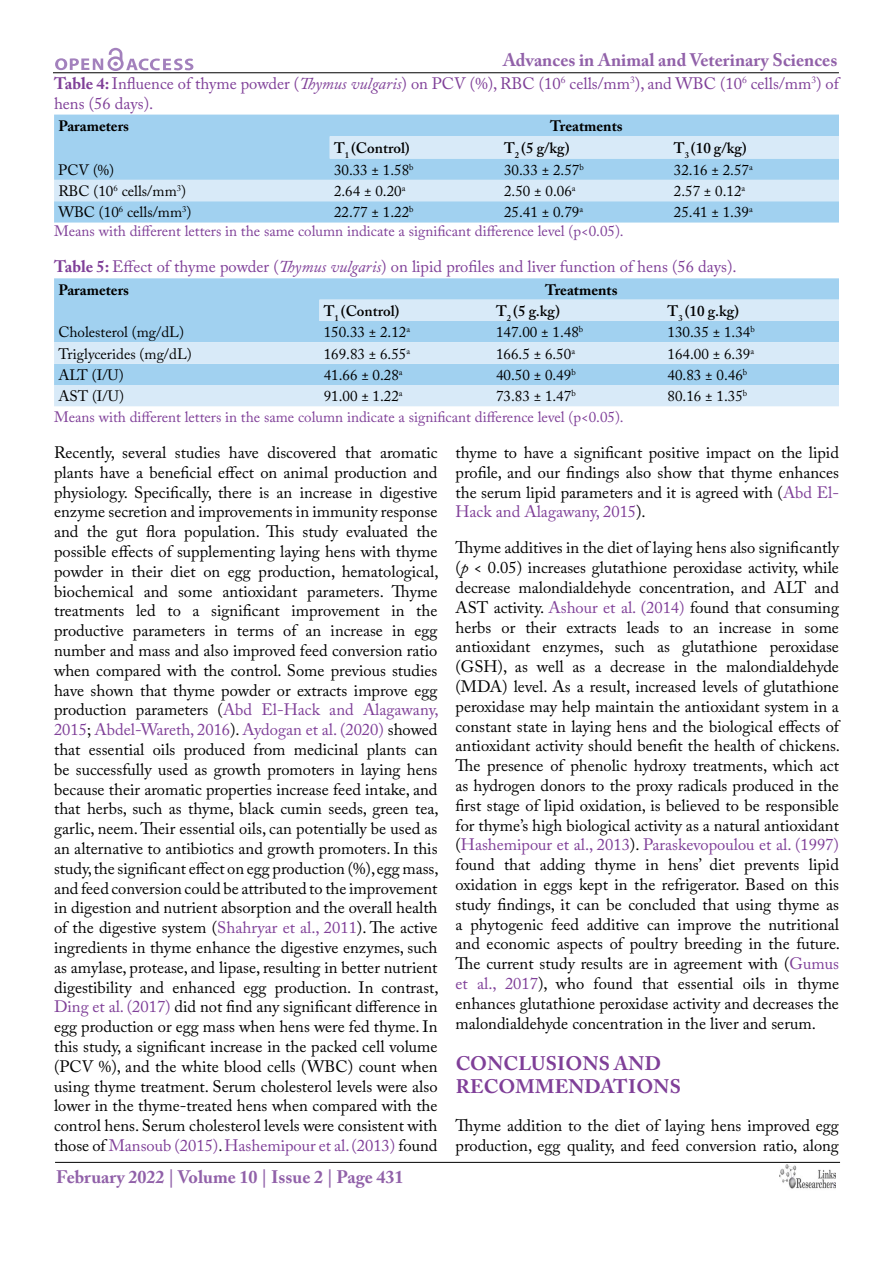
<style>
.page{position:relative;width:893px;height:1263px;background:#fff}
.page>*{position:absolute;margin:0;border:0;box-sizing:border-box;transform-origin:0 0}
.t1{font:700 19.5px/23.4px "Adobe Caslon Pro";letter-spacing:.015em;color:#7f3f98}
.t2{font:700 18px "Adobe Caslon Pro";color:#9161a9}
.t3{font:16.5px/19.8px "Adobe Caslon Pro";color:#000;text-align:justify}
.t4{font:16.5px/19.8px "Adobe Caslon Pro";color:#7f3f98}
.t5{font:15px "Adobe Caslon Pro";color:#000}
.t6{font:15px "Adobe Caslon Pro";color:#7f3f98}
.t7{font:600 15px "Adobe Caslon Pro";color:#000}
.t8{font:700 15px "Adobe Caslon Pro";color:#000}
.s1{font-weight:700}
.s2{font-style:italic}
.s3{color:#7f3f98}
</style>
<div class="page">
<hr style="left:53px;top:72px;width:786px;height:1px;background:#000">
<hr style="left:55px;top:1162px;width:785px;height:1px;background:#000">
<svg style="left:55px;top:48px;width:138px;height:23px"></svg>
<img style="left:780px;top:1164px;width:55px;height:25px">
<div style="left:54px;top:115px;width:785px;height:108px;background:#a1d1f0"></div>
<svg style="left:54px;top:136px;width:785px;height:65px;background:#bfdef4"></svg>
<svg style="left:54px;top:278px;width:785px;height:22px;background:#a3d2f0"></svg>
<svg style="left:54px;top:300px;width:785px;height:106px;background:#bedef4"></svg>
<p class="t2" style="left:503px;top:50px;width:336px">Advances in Animal and Veterinary Sciences</p>
<p class="t4" style="left:54px;top:73px;width:786px"><span class="s1">Table 4:</span> Influence of thyme powder (<span class="s2">Thymus vulgaris</span>) on PCV (%), RBC (10<sup>6</sup> cells/mm<sup>3</sup>), and WBC (10<sup>6</sup> cells/mm<sup>3</sup>) of hens (56 days).</p>
<p class="t8" style="left:58px;top:117px;width:72px">Parameters</p>
<p class="t8" style="left:550px;top:117px;width:74px">Treatments</p>
<p class="t7" style="left:334px;top:139px;width:77px">T<sub>1</sub> (Control)</p>
<p class="t7" style="left:504px;top:139px;width:67px">T<sub>2</sub> (5 g/kg)</p>
<p class="t7" style="left:674px;top:139px;width:74px">T<sub>3</sub> (10 g/kg)</p>
<p class="t5" style="left:58px;top:161px;width:57px">PCV (%)</p>
<p class="t5" style="left:334px;top:161px;width:81px">30.33 ± 1.58<sup>b</sup></p>
<p class="t5" style="left:504px;top:161px;width:81px">30.33 ± 2.57<sup>b</sup></p>
<p class="t5" style="left:674px;top:161px;width:80px">32.16 ± 2.57<sup>a</sup></p>
<p class="t5" style="left:58px;top:182px;width:129px">RBC (10<sup>6</sup> cells/mm<sup>3</sup>)</p>
<p class="t5" style="left:334px;top:182px;width:73px">2.64 ± 0.20<sup>a</sup></p>
<p class="t5" style="left:504px;top:182px;width:73px">2.50 ± 0.06<sup>a</sup></p>
<p class="t5" style="left:674px;top:182px;width:73px">2.57 ± 0.12<sup>a</sup></p>
<p class="t5" style="left:58px;top:203px;width:135px">WBC (10<sup>6</sup> cells/mm<sup>3</sup>)</p>
<p class="t5" style="left:334px;top:203px;width:81px">22.77 ± 1.22<sup>b</sup></p>
<p class="t5" style="left:504px;top:203px;width:80px">25.41 ± 0.79<sup>a</sup></p>
<p class="t5" style="left:674px;top:203px;width:80px">25.41 ± 1.39<sup>a</sup></p>
<p class="t6" style="left:54px;top:222px;width:571px">Means with different letters in the same column indicate a significant difference level (p&lt;0.05).</p>
<p class="t4" style="left:54px;top:257px;width:684px"><span class="s1">Table 5:</span> Effect of thyme powder (<span class="s2">Thymus vulgaris</span>) on lipid profiles and liver function of hens (56 days).</p>
<p class="t8" style="left:58px;top:281px;width:72px">Parameters</p>
<p class="t8" style="left:545px;top:281px;width:74px">Treatments</p>
<p class="t7" style="left:324px;top:302px;width:77px">T<sub>1</sub> (Control)</p>
<p class="t7" style="left:496px;top:302px;width:65px">T<sub>2</sub> (5 g.kg)</p>
<p class="t7" style="left:668px;top:302px;width:73px">T<sub>3</sub> (10 g.kg)</p>
<p class="t5" style="left:58px;top:323px;width:127px">Cholesterol (mg/dL)</p>
<p class="t5" style="left:324px;top:323px;width:88px">150.33 ± 2.12<sup>a</sup></p>
<p class="t5" style="left:496px;top:323px;width:89px">147.00 ± 1.48<sup>b</sup></p>
<p class="t5" style="left:668px;top:323px;width:89px">130.35 ± 1.34<sup>b</sup></p>
<p class="t5" style="left:58px;top:345px;width:135px">Triglycerides (mg/dL)</p>
<p class="t5" style="left:324px;top:345px;width:88px">169.83 ± 6.55<sup>a</sup></p>
<p class="t5" style="left:496px;top:345px;width:80px">166.5 ± 6.50<sup>a</sup></p>
<p class="t5" style="left:668px;top:345px;width:88px">164.00 ± 6.39<sup>a</sup></p>
<p class="t5" style="left:58px;top:366px;width:67px">ALT (I/U)</p>
<p class="t5" style="left:324px;top:366px;width:80px">41.66 ± 0.28<sup>a</sup></p>
<p class="t5" style="left:496px;top:366px;width:81px">40.50 ± 0.49<sup>b</sup></p>
<p class="t5" style="left:668px;top:366px;width:81px">40.83 ± 0.46<sup>b</sup></p>
<p class="t5" style="left:58px;top:387px;width:67px">AST (I/U)</p>
<p class="t5" style="left:324px;top:387px;width:80px">91.00 ± 1.22<sup>a</sup></p>
<p class="t5" style="left:496px;top:387px;width:81px">73.83 ± 1.47<sup>b</sup></p>
<p class="t5" style="left:668px;top:387px;width:81px">80.16 ± 1.35<sup>b</sup></p>
<p class="t6" style="left:54px;top:408px;width:571px">Means with different letters in the same column indicate a significant difference level (p&lt;0.05).</p>
<p class="t3" style="left:54px;top:442px;width:386px">Recently, several studies have discovered that aromatic plants have a beneficial effect on animal production and physiology. Specifically, there is an increase in digestive enzyme secretion and improvements in immunity response and the gut flora population. This study evaluated the possible effects of supplementing laying hens with thyme powder in their diet on egg production, hematological, biochemical and some antioxidant parameters. Thyme treatments led to a significant improvement in the productive parameters in terms of an increase in egg number and mass and also improved feed conversion ratio when compared with the control. Some previous studies have shown that thyme powder or extracts improve egg production parameters (<span class="s3">Abd El-Hack and Alagawany, 2015</span>; <span class="s3">Abdel-Wareth, 2016</span>). <span class="s3">Aydogan et al. (2020)</span> showed that essential oils produced from medicinal plants can be successfully used as growth promoters in laying hens because their aromatic properties increase feed intake, and that herbs, such as thyme, black cumin seeds, green tea, garlic, neem. Their essential oils, can potentially be used as an alternative to antibiotics and growth promoters. In this study, the significant effect on egg production (%), egg mass, and feed conversion could be attributed to the improvement in digestion and nutrient absorption and the overall health of the digestive system (<span class="s3">Shahryar et al., 2011</span>). The active ingredients in thyme enhance the digestive enzymes, such as amylase, protease, and lipase, resulting in better nutrient digestibility and enhanced egg production. In contrast, <span class="s3">Ding et al. (2017)</span> did not find any significant difference in egg production or egg mass when hens were fed thyme. In this study, a significant increase in the packed cell volume (PCV %), and the white blood cells (WBC) count when using thyme treatment. Serum cholesterol levels were also lower in the thyme-treated hens when compared with the control hens. Serum cholesterol levels were consistent with those of <span class="s3">Mansoub (2015)</span>. <span class="s3">Hashemipour et al. (2013)</span> found</p>
<p class="t3" style="left:455px;top:442px;width:385px">thyme to have a significant positive impact on the lipid profile, and our findings also show that thyme enhances the serum lipid parameters and it is agreed with (<span class="s3">Abd El-Hack and Alagawany, 2015</span>).</p>
<p class="t3" style="left:455px;top:538px;width:386px">Thyme additives in the diet of laying hens also significantly (<span class="s2">p</span> &lt; 0.05) increases glutathione peroxidase activity, while decrease malondialdehyde concentration, and ALT and AST activity. <span class="s3">Ashour et al. (2014)</span> found that consuming herbs or their extracts leads to an increase in some antioxidant enzymes, such as glutathione peroxidase (GSH), as well as a decrease in the malondialdehyde (MDA) level. As a result, increased levels of glutathione peroxidase may help maintain the antioxidant system in a constant state in laying hens and the biological effects of antioxidant activity should benefit the health of chickens.<br>The presence of phenolic hydroxy treatments, which act as hydrogen donors to the proxy radicals produced in the first stage of lipid oxidation, is believed to be responsible for thyme’s high biological activity as a natural antioxidant (<span class="s3">Hashemipour et al., 2013</span>). <span class="s3">Paraskevopoulou et al. (1997) </span>found that adding thyme in hens’ diet prevents lipid oxidation in eggs kept in the refrigerator. Based on this study findings, it can be concluded that using thyme as a phytogenic feed additive can improve the nutritional and economic aspects of poultry breeding in the future.<br>The current study results are in agreement with (<span class="s3">Gumus et al., 2017</span>), who found that essential oils in thyme enhances glutathione peroxidase activity and decreases the malondialdehyde concentration in the liver and serum.</p>
<p class="t1" style="left:456px;top:1051px;width:207px">Conclusi ons and<br>Recomme</p>
<p class="t1" style="left:568px;top:1075px;width:110px">ndations</p>
<p class="t3" style="left:455px;top:1115px;width:385px">Thyme addition to the diet of laying hens improved egg production, egg quality, and feed conversion ratio, along</p>
<p class="t2" style="left:56px;top:1166px;width:349px">February 2022 | Volume 10 | Issue 2 | Page 431</p>
</div>
